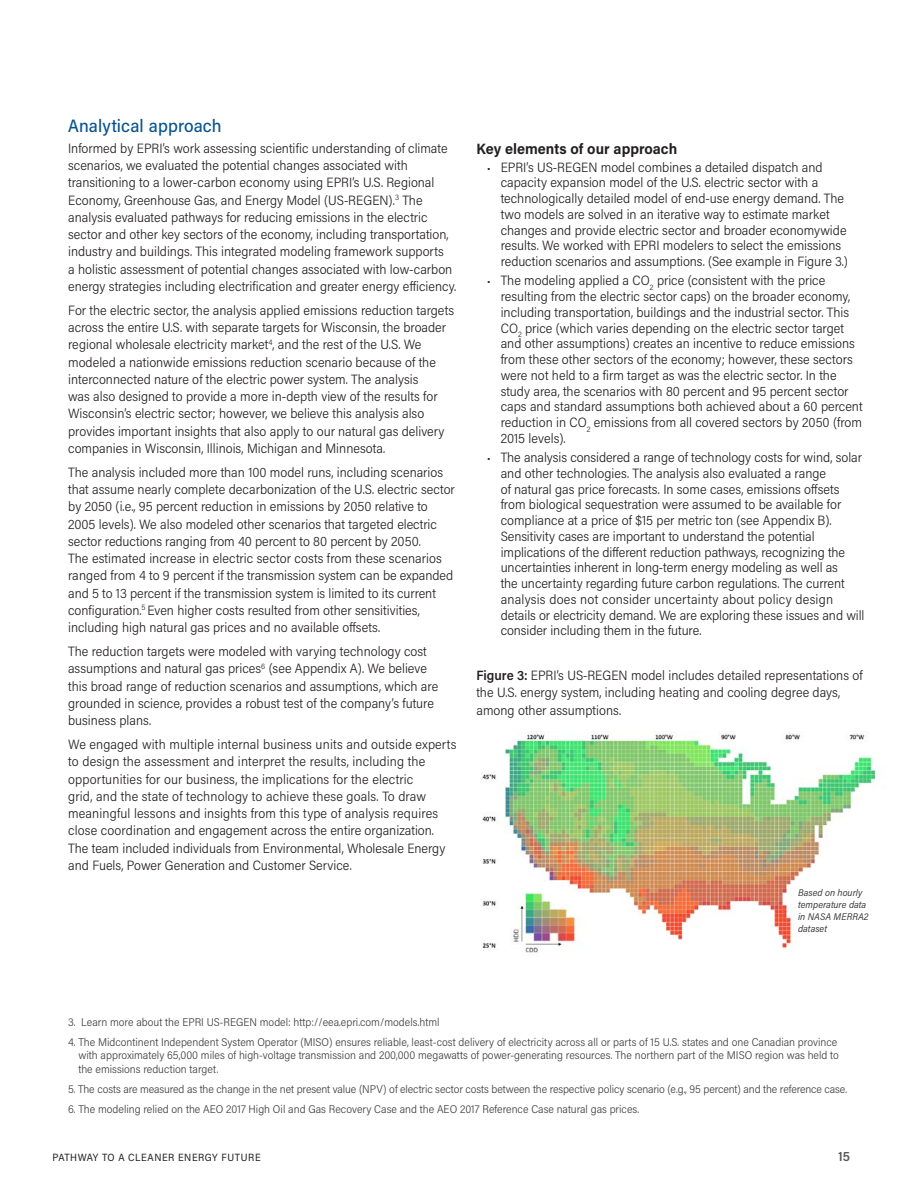
<style>
.page{position:relative;width:918px;height:1188px;background:#fff}
.page>*{position:absolute;margin:0;border:0;box-sizing:border-box;transform-origin:0 0}
._1Subhead{font:500 18px "Acumin Pro Semi Cond";letter-spacing:.005em;color:#08538f}
._2Subhead{font:700 15px "Acumin Pro Semi Cond";color:#231f20}
.body_copy{font:300 13.5px/17.2px "Acumin Pro Semi Cond";color:#231f20}
.t1{font:600 13.5px "Acumin Pro Semi Cond";color:#57585a}
.footnote{font:300 11.25px/13.5px "Acumin Pro Semi Cond";color:#3e3e3f}
.t2{font:10.5px "Acumin Pro Semi Cond";letter-spacing:.045em;color:#231f20}
.footnote-2{font:italic 9.75px/12px "Acumin Pro Semi Cond";color:#3e3e3f}
.s1{font-size:12px}
.s2{font-weight:600}
</style>
<div class="page">
<img style="left:482px;top:731px;width:395px;height:222px">
<div style="left:798px;top:889px;width:105px;height:69px;background:#fff"></div>
<p class="_1Subhead" style="left:68px;top:113px;width:155px">Analytical approach</p>
<p class="body_copy" style="left:68px;top:139px;width:390px">Informed by EPRI’s work assessing scientific understanding of climate scenarios, we evaluated the potential changes associated with transitioning to a lower-carbon economy using EPRI’s U.S. Regional Economy, Greenhouse Gas, and Energy Model (US-REGEN).<sup>3</sup> The analysis evaluated pathways for reducing emissions in the electric sector and other key sectors of the economy, including transportation, industry and buildings. This integrated modeling framework supports<br>a holistic assessment of potential changes associated with low-carbon energy strategies including electrification and greater energy efficiency.</p>
<p class="body_copy" style="left:68px;top:301px;width:387px">For the electric sector, the analysis applied emissions reduction targets across the entire U.S. with separate targets for Wisconsin, the broader regional wholesale electricity market<sup>4</sup>, and the rest of the U.S. We modeled a nationwide emissions reduction scenario because of the interconnected nature of the electric power system. The analysis<br>was also designed to provide a more in-depth view of the results for Wisconsin’s electric sector; however, we believe this analysis also provides important insights that also apply to our natural gas delivery companies in Wisconsin, Illinois, Michigan and Minnesota.</p>
<p class="body_copy" style="left:68px;top:463px;width:388px">The analysis included more than 100 model runs, including scenarios that assume nearly complete decarbonization of the U.S. electric sector by 2050 (i.e., 95 percent reduction in emissions by 2050 relative to 2005 levels). We also modeled other scenarios that targeted electric sector reductions ranging from 40 percent to 80 percent by 2050.<br>The estimated increase in electric sector costs from these scenarios ranged from 4 to 9 percent if the transmission system can be expanded and 5 to 13 percent if the transmission system is limited to its current configuration.<sup>5</sup> Even higher costs resulted from other sensitivities, including high natural gas prices and no available offsets.</p>
<p class="body_copy" style="left:68px;top:642px;width:372px">The reduction targets were modeled with varying technology cost assumptions and natural gas prices<sup>6</sup> (see Appendix A). We believe this broad range of reduction scenarios and assumptions, which are grounded in science, provides a robust test of the company’s future business plans.</p>
<p class="body_copy" style="left:68px;top:735px;width:390px">We engaged with multiple internal business units and outside experts to design the assessment and interpret the results, including the opportunities for our business, the implications for the electric<br>grid, and the state of technology to achieve these goals. To draw meaningful lessons and insights from this type of analysis requires close coordination and engagement across the entire organization.<br>The team included individuals from Environmental, Wholesale Energy and Fuels, Power Generation and Customer Service.</p>
<p class="_2Subhead" style="left:476px;top:138px;width:202px">Key elements of our approach</p>
<p class="body_copy" style="left:501px;top:159px;width:349px;line-height:15.8px;text-indent:-14px"><span class="s1">•</span> EPRI’s US-REGEN model combines a detailed dispatch and capacity expansion model of the U.S. electric sector with a technologically detailed model of end-use energy demand. The two models are solved in an iterative way to estimate market changes and provide electric sector and broader economywide results. We worked with EPRI modelers to select the emissions reduction scenarios and assumptions. (See example in Figure 3.)</p>
<p class="body_copy" style="left:501px;top:272px;width:363px;line-height:15.8px;text-indent:-14px"><span class="s1">•</span> The modeling applied a CO<sub>2</sub> price (consistent with the price resulting from the electric sector caps) on the broader economy, including transportation, buildings and the industrial sector. This CO<sub>2</sub> price (which varies depending on the electric sector target and other assumptions) creates an incentive to reduce emissions from these other sectors of the economy; however, these sectors were not held to a firm target as was the electric sector. In the study area, the scenarios with 80 percent and 95 percent sector caps and standard assumptions both achieved about a 60 percent reduction in CO<sub>2</sub> emissions from all covered sectors by 2050 (from 2015 levels).</p>
<p class="body_copy" style="left:501px;top:449px;width:365px;line-height:15.8px;text-indent:-14px"><span class="s1">•</span> The analysis considered a range of technology costs for wind, solar and other technologies. The analysis also evaluated a range<br>of natural gas price forecasts. In some cases, emissions offsets from biological sequestration were assumed to be available for compliance at a price of $15 per metric ton (see Appendix B).<br>Sensitivity cases are important to understand the potential implications of the different reduction pathways, recognizing the uncertainties inherent in long-term energy modeling as well as<br>the uncertainty regarding future carbon regulations. The current analysis does not consider uncertainty about policy design details or electricity demand. We are exploring these issues and will consider including them in the future.</p>
<p class="body_copy" style="left:476px;top:666px;width:388px"><span class="s2">Figure 3:</span> EPRI’s US-REGEN model includes detailed representations of the U.S. energy system, including heating and cooling degree days, among other assumptions.</p>
<p class="footnote-2" style="left:798px;top:886px;width:72px">Based on hourly temperature data in NASA MERRA2 dataset</p>
<p class="footnote" style="left:68px;top:1015px;width:373px">3. Learn more about the EPRI US-REGEN model: http://eea.epri.com/models.html</p>
<p class="footnote" style="left:78px;top:1035px;width:762px;text-indent:-10px">4. The Midcontinent Independent System Operator (MISO) ensures reliable, least-cost delivery of electricity across all or parts of 15 U.S. states and one Canadian province with approximately 65,000 miles of high-voltage transmission and 200,000 megawatts of power-generating resources. The northern part of the MISO region was held to the emissions reduction target.</p>
<p class="footnote" style="left:68px;top:1082px;width:781px">5. The costs are measured as the change in the net present value (NPV) of electric sector costs between the respective policy scenario (e.g., 95 percent) and the reference case.</p>
<p class="footnote" style="left:68px;top:1102px;width:573px">6. The modeling relied on the AEO 2017 High Oil and Gas Recovery Case and the AEO 2017 Reference Case natural gas prices.</p>
<p class="t2" style="left:53px;top:1150px;width:210px">PATHWAY TO A CLEANER ENERGY FUTURE</p>
<p class="t1" style="left:838px;top:1147px;width:13px">15</p>
</div>
